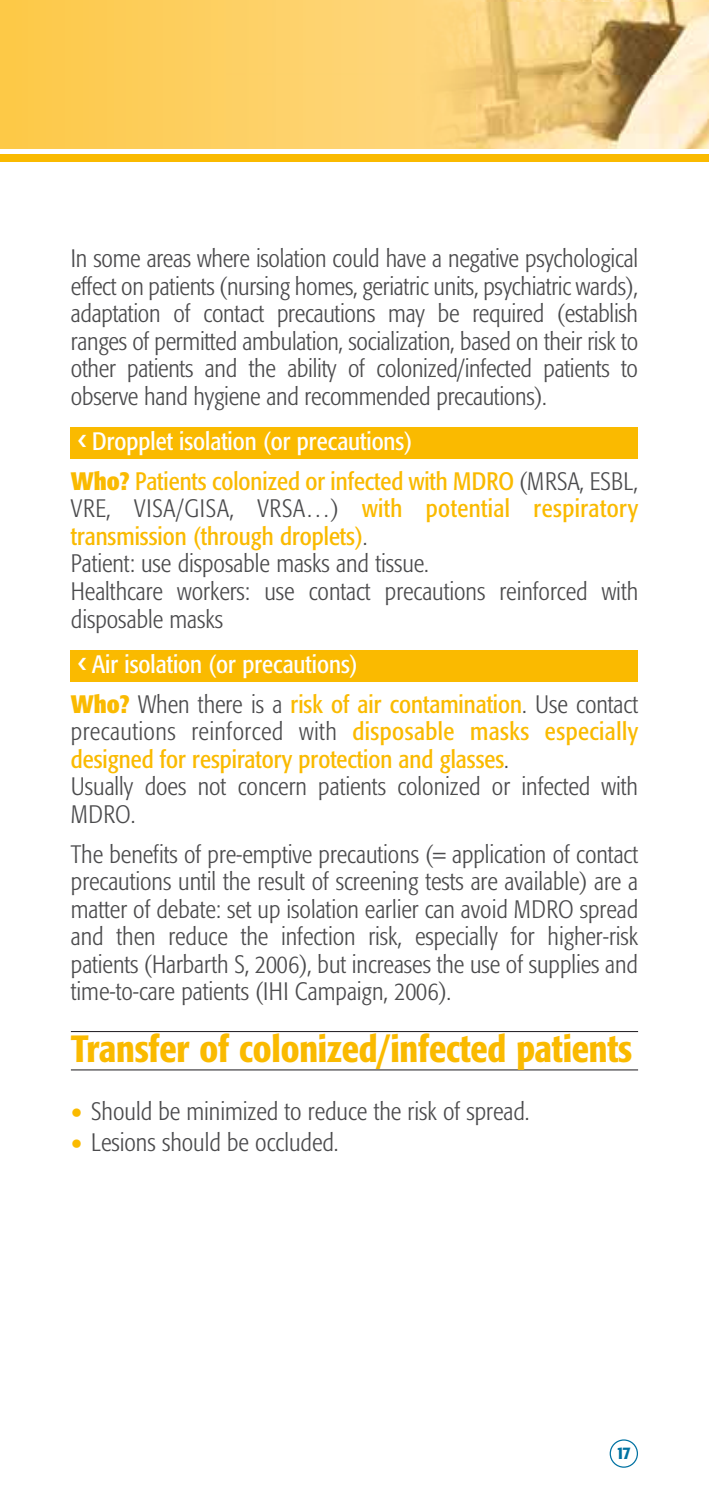
<style>
.page{position:relative;width:709px;height:1489px;background:#fff}
.page>*{position:absolute;margin:0;border:0;box-sizing:border-box;transform-origin:0 0}
.t1{font:500 condensed 37.5px "Formata";letter-spacing:-.005em;color:#faba00}
.t2{font:300 condensed 25px/27.5px "Formata";color:#4b4b4d;text-align:justify}
.t3{font:condensed 25px/40px "Formata";color:#faba00}
.t4{font:condensed 25px/40px "Formata";color:#fff}
.t5{font:500 condensed 17.5px "Formata";color:#0072a2}
.s1{color:#fff}
.s2{font-weight:700}
.s3{font-weight:300;color:#4b4b4d}
.s4{font-weight:400;color:#faba00}
.s5{font-weight:700;color:#faba00}
.s6{color:#faba00}
.s7{font-size:35px;color:#faba00}
</style>
<div class="page">
<div style="left:71px;top:427px;width:567px;height:32px;background:#faba00"></div>
<div style="left:71px;top:650px;width:567px;height:32px;background:#faba00"></div>
<hr style="left:71px;top:1069px;width:567px;height:1px;background:#1a171c">
<div style="left:609px;top:1439px;width:29px;height:28px;border:2px solid #0072a2;border-radius:50%"></div>
<svg style="left:0;top:0;width:227px;height:149px;background:#fdcc54"></svg>
<div style="left:0;top:154px;width:709px;height:7px;background:#faba00"></div>
<img style="left:227px;top:0;width:482px;height:149px">
<hr style="left:71px;top:1031px;width:567px;height:1px;background:#1a171c">
<p class="t2" style="left:71px;top:247px;width:568px">In some areas where isolation could have a negative psychological effect on patients (nursing homes, geriatric units, psychiatric wards), adaptation of contact precautions may be required (establish ranges of permitted ambulation, socialization, based on their risk to other patients and the ability of colonized/infected patients to observe hand hygiene and recommended precautions).</p>
<p class="t3" style="left:71px;top:423px;width:568px;text-indent:21px"><span class="s1">Dropplet isolation (or precautions)<br></span><span class="s2">Who?</span> Patients colonized or infected with MDRO <span class="s3">(MRSA, ESBL,</span></p>
<p class="t2" style="left:71px;top:497px;width:569px;text-align:left">VRE, VISA/GISA, VRSA…) <span class="s4">with potential respiratory transmission (through droplets)</span>.<br>Patient: use disposable masks and tissue.<br>Healthcare workers: use contact precautions reinforced with disposable masks</p>
<p class="t4" style="left:71px;top:645px;width:568px;text-indent:21px">Air isolation (or precautions)<br><span class="s5">Who?</span> <span class="s3">When there is a</span> <span class="s6">risk of air contamination</span><span class="s3">. Use contact</span></p>
<p class="t2" style="left:71px;top:719px;width:568px;text-align:left">precautions reinforced with <span class="s4">disposable masks especially designed for respiratory protection and glasses</span>.<br>Usually does not concern patients colonized or infected with MDRO.</p>
<p class="t2" style="left:71px;top:842px;width:569px">The benefits of pre-emptive precautions (= application of contact precautions until the result of screening tests are available) are a matter of debate: set up isolation earlier can avoid MDRO spread and then reduce the infection risk, especially for higher-risk patients (Harbarth S, 2006), but increases the use of supplies and time-to-care patients (IHI Campaign, 2006).</p>
<h1 class="t1" style="left:71px;top:1032px;width:563px">Transfer of colonized/infected patients</h1>
<p class="t2" style="left:71px;top:1099px;width:460px"><span class="s7">•</span> Should be minimized to reduce the risk of spread.</p>
<p class="t2" style="left:71px;top:1130px;width:269px"><span class="s7">•</span> Lesions should be occluded.</p>
<p class="t5" style="left:616px;top:1445px;width:16px">17</p>
</div>
